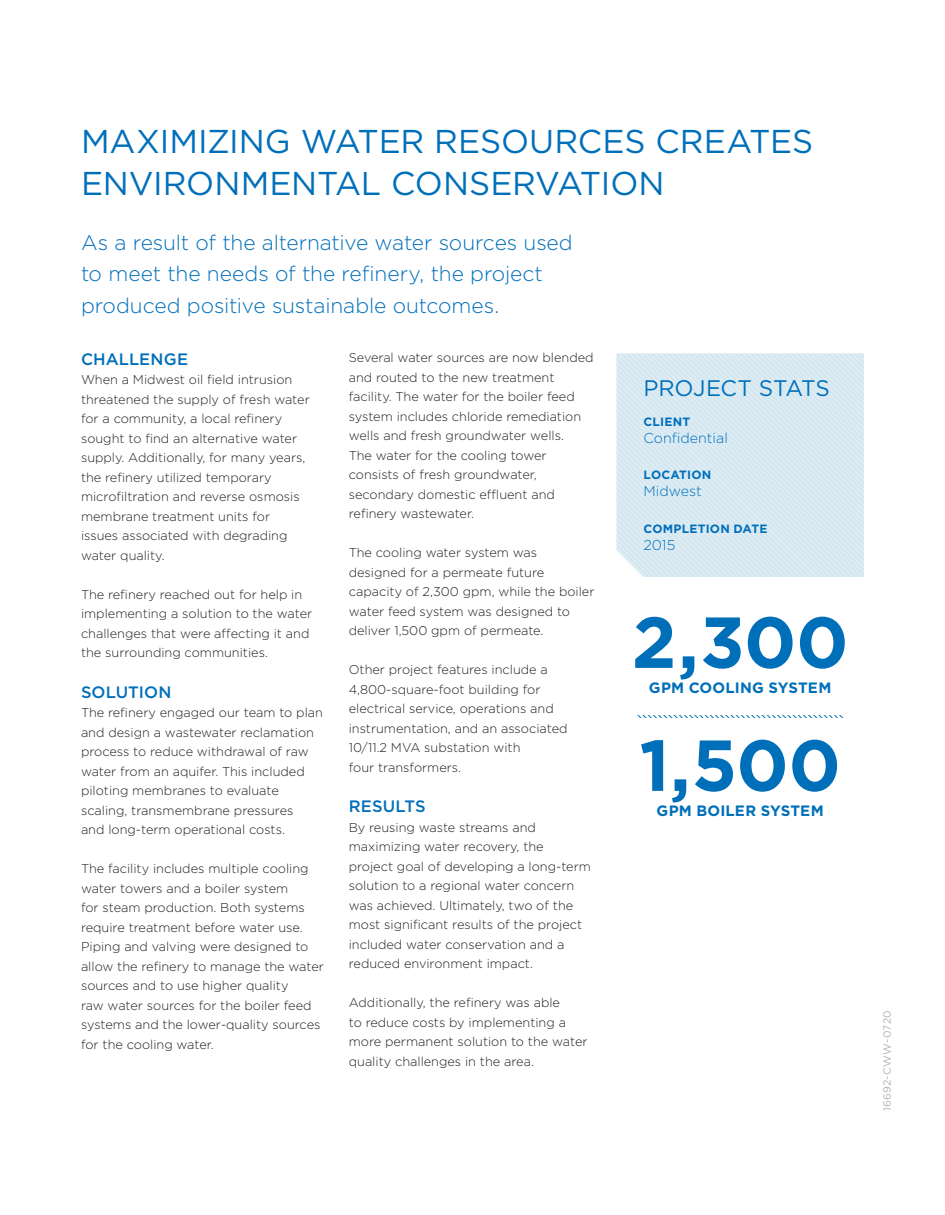
<style>
.page{position:relative;width:945px;height:1215px;background:#fff}
.page>*{position:absolute;margin:0;border:0;box-sizing:border-box;transform-origin:0 0}
.t1{font:700 72px "Gotham";letter-spacing:-.01em;color:#006fba}
.t2{font:33px/42px "Gotham";letter-spacing:-.005em;color:#006fba}
.t3{font:22.5px "Gotham";letter-spacing:-.01em;color:#006fba}
.t4{font:300 21px/31.5px "Gotham";letter-spacing:-.005em;color:#006fba}
.t5{font:500 16.5px "Gotham";letter-spacing:.005em;color:#006fba}
.t6{font:700 15px "Gotham";letter-spacing:.01em;color:#006fba}
.t7{font:300 14.25px "Gotham";color:#006fba}
.t8{font:300 12.75px/19.5px "Gotham";color:#231f20}
.t9{font:700 12px "Gotham";letter-spacing:.015em;color:#006fba}
.t10{font:10.5px "Gotham";letter-spacing:.02em;color:#b3b2b1}
</style>
<div class="page">
<svg style="left:616px;top:353px;width:248px;height:224px;background:#d8e9f2"></svg>
<svg style="left:637px;top:715px;width:206px;height:2px"></svg>
<h2 class="t2" style="left:81px;top:119px;width:734px">MAXIMIZING WATER RESOURCES CREATES<br>ENVIRONMENTAL CONSERVATION</h2>
<h3 class="t4" style="left:81px;top:226px;width:493px">As a result of the alternative water sources used to meet the needs of the refinery, the project produced positive sustainable outcomes.</h3>
<p class="t8" style="left:349px;top:348px;width:246px">Several water sources are now blended and routed to the new treatment facility. The water for the boiler feed system includes chloride remediation wells and fresh groundwater wells.<br>The water for the cooling tower consists of fresh groundwater, secondary domestic effluent and refinery wastewater.</p>
<p class="t8" style="left:349px;top:543px;width:247px">The cooling water system was designed for a permeate future capacity of 2,300 gpm, while the boiler water feed system was designed to deliver 1,500 gpm of permeate.</p>
<p class="t8" style="left:349px;top:660px;width:220px">Other project features include a<br>4,800-square-foot building for electrical service, operations and instrumentation, and an associated<br>10/11.2 MVA substation with<br>four transformers.</p>
<p class="t5" style="left:349px;top:796px;width:78px">RESULTS</p>
<p class="t8" style="left:349px;top:817px;width:244px">By reusing waste streams and maximizing water recovery, the project goal of developing a long-term solution to a regional water concern was achieved. Ultimately, two of the most significant results of the project included water conservation and a reduced environment impact.</p>
<p class="t8" style="left:349px;top:993px;width:240px">Additionally, the refinery was able<br>to reduce costs by implementing a more permanent solution to the water quality challenges in the area.</p>
<p class="t5" style="left:81px;top:348px;width:109px">CHALLENGE</p>
<p class="t8" style="left:81px;top:370px;width:230px">When a Midwest oil field intrusion threatened the supply of fresh water for a community, a local refinery sought to find an alternative water supply. Additionally, for many years, the refinery utilized temporary microfiltration and reverse osmosis membrane treatment units for issues associated with degrading water quality.</p>
<p class="t8" style="left:81px;top:584px;width:233px">The refinery reached out for help in implementing a solution to the water challenges that were affecting it and the surrounding communities.</p>
<p class="t5" style="left:81px;top:681px;width:92px">SOLUTION</p>
<p class="t8" style="left:81px;top:703px;width:244px">The refinery engaged our team to plan and design a wastewater reclamation process to reduce withdrawal of raw water from an aquifer. This included piloting membranes to evaluate scaling, transmembrane pressures<br>and long-term operational costs.</p>
<p class="t8" style="left:81px;top:859px;width:244px">The facility includes multiple cooling water towers and a boiler system<br>for steam production. Both systems require treatment before water use.<br>Piping and valving were designed to allow the refinery to manage the water sources and to use higher quality<br>raw water sources for the boiler feed systems and the lower-quality sources for the cooling water.</p>
<h3 class="t3" style="left:644px;top:374px;width:188px">PROJECT STATS</h3>
<p class="t9" style="left:644px;top:414px;width:48px">CLIENT</p>
<p class="t7" style="left:644px;top:429px;width:86px">Confidential</p>
<p class="t9" style="left:644px;top:467px;width:69px">LOCATION</p>
<p class="t7" style="left:644px;top:482px;width:60px">Midwest</p>
<p class="t9" style="left:644px;top:521px;width:125px">COMPLETION DATE</p>
<p class="t7" style="left:644px;top:536px;width:33px">2015</p>
<h1 class="t1" style="left:632px;top:595px;width:218px">2,300</h1>
<p class="t6" style="left:649px;top:677px;width:184px">GPM COOLING SYSTEM</p>
<h1 class="t1" style="left:639px;top:718px;width:203px">1,500</h1>
<p class="t6" style="left:657px;top:800px;width:169px">GPM BOILER SYSTEM</p>
<p class="t10" style="left:881px;top:1111px;width:102px;rotate:-90deg">16692-CWW-0720</p>
</div>
